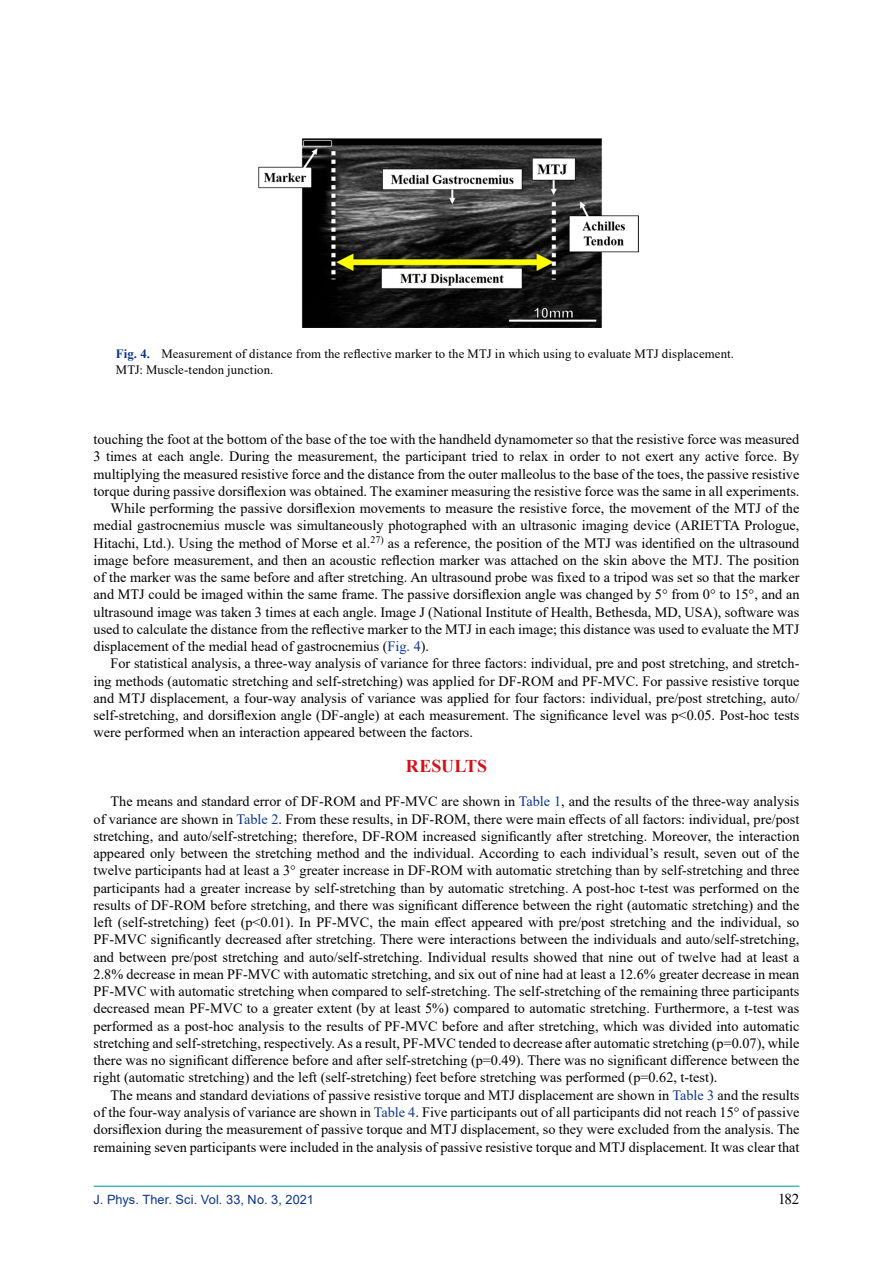
<style>
.page{position:relative;width:893px;height:1263px;background:#fff}
.page>*{position:absolute;margin:0;border:0;box-sizing:border-box;transform-origin:0 0}
.t1{font:700 18px "Times New Roman";letter-spacing:-.005em;color:#d0121b}
.t2{font:15px "Times New Roman";color:#000}
.t3{font:14.25px/17.2px "Times New Roman";color:#000;text-align:justify}
.t4{font:12.75px/16.5px "Times New Roman";letter-spacing:.01em;color:#000}
.t5{font:12.75px "Arial";letter-spacing:.01em;color:#0c3388}
.s1{font-weight:700;color:#0c3388}
.s2{color:#0c3388}
</style>
<div class="page">
<hr style="left:94px;top:1186px;width:705px;height:1px;background:#009fa1">
<img style="left:258px;top:138px;width:381px;height:190px">
<p class="t4" style="left:116px;top:345px;width:620px"><span class="s1">Fig. 4.</span> Measurement of distance from the reflective marker to the MTJ in which using to evaluate MTJ displacement.<br>MTJ: Muscle-tendon junction.</p>
<p class="t3" style="left:94px;top:430px;width:707px">touching the foot at the bottom of the base of the toe with the handheld dynamometer so that the resistive force was measured</p>
<p class="t3" style="left:94px;top:447px;width:707px">3 times at each angle. During the measurement, the participant tried to relax in order to not exert any active force. By</p>
<p class="t3" style="left:94px;top:465px;width:707px">multiplying the measured resistive force and the distance from the outer malleolus to the base of the toes, the passive resistive</p>
<p class="t3" style="left:94px;top:482px;width:707px">torque during passive dorsiflexion was obtained. The examiner measuring the resistive force was the same in all experiments.</p>
<p class="t3" style="left:111px;top:499px;width:690px">While performing the passive dorsiflexion movements to measure the resistive force, the movement of the MTJ of the</p>
<p class="t3" style="left:94px;top:516px;width:707px">medial gastrocnemius muscle was simultaneously photographed with an ultrasonic imaging device (ARIETTA Prologue,</p>
<p class="t3" style="left:94px;top:534px;width:707px">Hitachi, Ltd.). Using the method of Morse et al.<sup>27)</sup> as a reference, the position of the MTJ was identified on the ultrasound</p>
<p class="t3" style="left:94px;top:551px;width:707px">image before measurement, and then an acoustic reflection marker was attached on the skin above the MTJ. The position</p>
<p class="t3" style="left:94px;top:568px;width:707px">of the marker was the same before and after stretching. An ultrasound probe was fixed to a tripod was set so that the marker</p>
<p class="t3" style="left:94px;top:585px;width:707px">and MTJ could be imaged within the same frame. The passive dorsiflexion angle was changed by 5° from 0° to 15°, and an</p>
<p class="t3" style="left:94px;top:603px;width:707px">ultrasound image was taken 3 times at each angle. Image J (National Institute of Health, Bethesda, MD, USA), software was</p>
<p class="t3" style="left:94px;top:620px;width:707px">used to calculate the distance from the reflective marker to the MTJ in each image; this distance was used to evaluate the MTJ</p>
<p class="t3" style="left:94px;top:637px;width:337px">displacement of the medial head of gastrocnemius (<span class="s2">Fig. 4</span>).</p>
<p class="t3" style="left:111px;top:654px;width:690px">For statistical analysis, a three-way analysis of variance for three factors: individual, pre and post stretching, and stretch-</p>
<p class="t3" style="left:94px;top:672px;width:707px">ing methods (automatic stretching and self-stretching) was applied for DF-ROM and PF-MVC. For passive resistive torque</p>
<p class="t3" style="left:94px;top:689px;width:707px">and MTJ displacement, a four-way analysis of variance was applied for four factors: individual, pre/post stretching, auto/</p>
<p class="t3" style="left:94px;top:706px;width:707px">self-stretching, and dorsiflexion angle (DF-angle) at each measurement. The significance level was p&lt;0.05. Post-hoc tests</p>
<p class="t3" style="left:94px;top:723px;width:381px">were performed when an interaction appeared between the factors.</p>
<p class="t1" style="left:406px;top:753px;width:83px">RESULTS</p>
<p class="t3" style="left:94px;top:792px;width:707px;text-indent:17px">The means and standard error of DF-ROM and PF-MVC are shown in <span class="s2">Table 1</span>, and the results of the three-way analysis of variance are shown in <span class="s2">Table 2</span>. From these results, in DF-ROM, there were main effects of all factors: individual, pre/post stretching, and auto/self-stretching; therefore, DF-ROM increased significantly after stretching. Moreover, the interaction appeared only between the stretching method and the individual. According to each individual’s result, seven out of the twelve participants had at least a 3° greater increase in DF-ROM with automatic stretching than by self-stretching and three participants had a greater increase by self-stretching than by automatic stretching. A post-hoc t-test was performed on the results of DF-ROM before stretching, and there was significant difference between the right (automatic stretching) and the left (self-stretching) feet (p&lt;0.01). In PF-MVC, the main effect appeared with pre/post stretching and the individual, so PF-MVC significantly decreased after stretching. There were interactions between the individuals and auto/self-stretching, and between pre/post stretching and auto/self-stretching. Individual results showed that nine out of twelve had at least a 2.8% decrease in mean PF-MVC with automatic stretching, and six out of nine had at least a 12.6% greater decrease in mean PF-MVC with automatic stretching when compared to self-stretching. The self-stretching of the remaining three participants decreased mean PF-MVC to a greater extent (by at least 5%) compared to automatic stretching. Furthermore, a t-test was performed as a post-hoc analysis to the results of PF-MVC before and after stretching, which was divided into automatic stretching and self-stretching, respectively. As a result, PF-MVC tended to decrease after automatic stretching (p=0.07), while there was no significant difference before and after self-stretching (p=0.49). There was no significant difference between the right (automatic stretching) and the left (self-stretching) feet before stretching was performed (p=0.62, t-test).</p>
<p class="t3" style="left:94px;top:1086px;width:707px;text-indent:17px">The means and standard deviations of passive resistive torque and MTJ displacement are shown in <span class="s2">Table 3</span> and the results of the four-way analysis of variance are shown in <span class="s2">Table 4</span>. Five participants out of all participants did not reach 15° of passive dorsiflexion during the measurement of passive torque and MTJ displacement, so they were excluded from the analysis. The remaining seven participants were included in the analysis of passive resistive torque and MTJ displacement. It was clear that</p>
<p class="t5" style="left:94px;top:1190px;width:222px">J. Phys. Ther. Sci. Vol. 33, No. 3, 2021</p>
<p class="t2" style="left:778px;top:1188px;width:23px">182</p>
</div>
